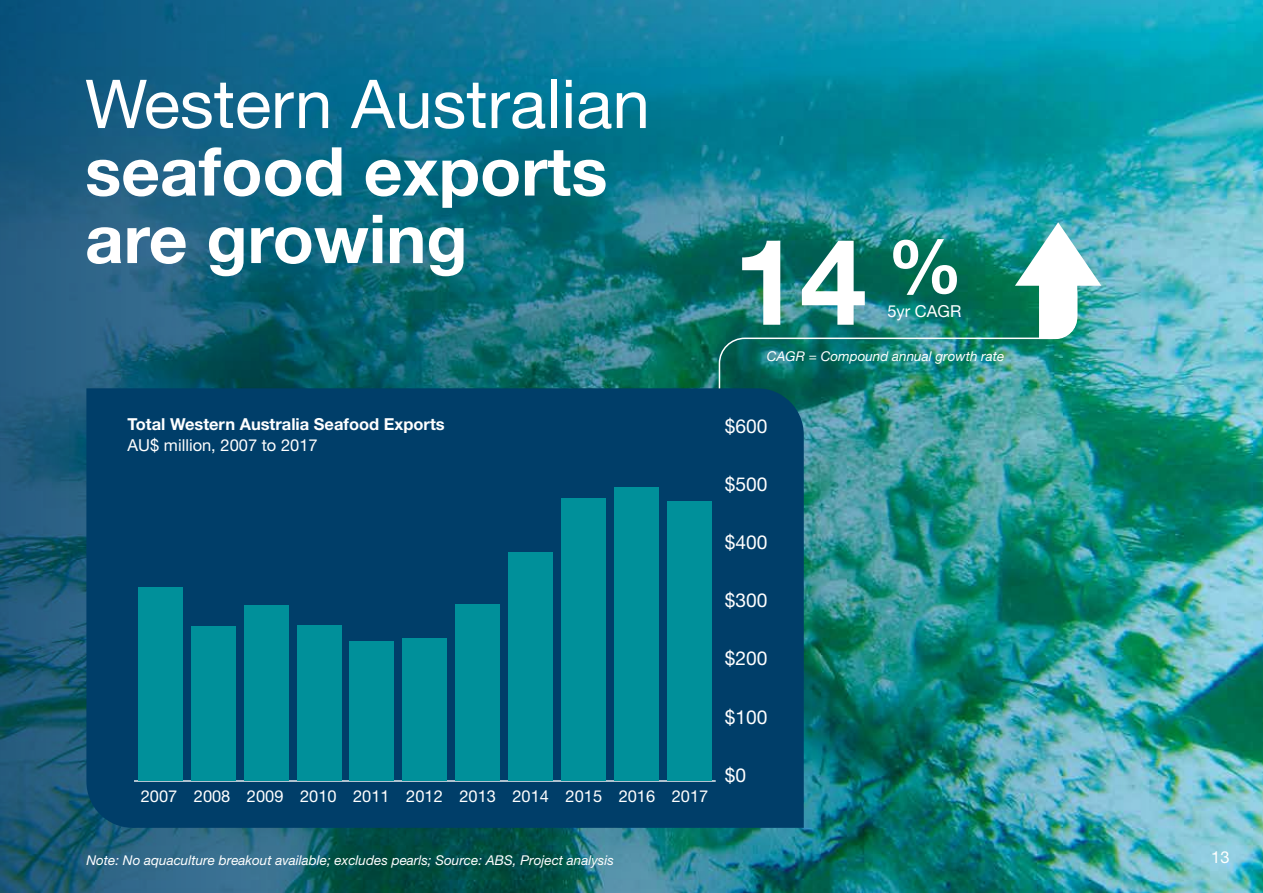
<style>
.page{position:relative;width:1263px;height:893px;background:#fff}
.page>*{position:absolute;margin:0;border:0;box-sizing:border-box;transform-origin:0 0}
.t1{font:700 120px "Helvetica Neue";color:#fff}
.H1_Large{font:700 67.5px/67.5px "Helvetica Neue";color:#fff}
.t2{font:19.2px "Helvetica Neue";color:#fff}
.t3{font:16.5px "Helvetica Neue";color:#fff}
.t4{font:700 16.5px "Helvetica Neue";color:#fff}
.Note_Source{font:italic 13.5px "Helvetica Neue";color:#fff}
.s1{font-weight:400}
</style>
<div class="page">
<img style="left:0;top:0;width:1263px;height:893px">
<div style="left:86px;top:388px;width:718px;height:440px;background:#003e69"></div>
<hr style="left:134px;top:780px;width:582px;height:2px;background:#fff">
<div style="left:667px;top:501px;width:45px;height:280px;background:#00909a"></div>
<div style="left:614px;top:488px;width:45px;height:293px;background:#00909a"></div>
<div style="left:561px;top:499px;width:45px;height:282px;background:#00909a"></div>
<div style="left:508px;top:553px;width:45px;height:228px;background:#00909a"></div>
<div style="left:455px;top:604px;width:45px;height:177px;background:#00909a"></div>
<div style="left:402px;top:638px;width:45px;height:143px;background:#00909a"></div>
<div style="left:349px;top:642px;width:45px;height:139px;background:#00909a"></div>
<div style="left:297px;top:626px;width:45px;height:155px;background:#00909a"></div>
<div style="left:244px;top:606px;width:45px;height:175px;background:#00909a"></div>
<div style="left:191px;top:626px;width:45px;height:155px;background:#00909a"></div>
<div style="left:138px;top:588px;width:45px;height:193px;background:#00909a"></div>
<img style="left:718px;top:222px;width:383px;height:168px">
<p class="H1_Large" style="left:85px;top:69px;width:566px"><span class="s1">Western Australian </span>seafood exports are growing</p>
<p class="t1" style="left:733px;top:208px;width:231px">14 <sup>%</sup></p>
<p class="t3" style="left:887px;top:301px;width:75px">5yr CAGR</p>
<p class="Note_Source" style="left:767px;top:348px;width:239px">CAGR = Compound annual growth rate</p>
<p class="t4" style="left:128px;top:414px;width:319px">Total Western Australia Seafood Exports</p>
<p class="t3" style="left:128px;top:435px;width:192px">AU$ million, 2007 to 2017</p>
<p class="t3" style="left:141px;top:786px;width:569px">2007 2008 2009 2010 2011 2012 2013 2014 2015 2016 2017</p>
<p class="t2" style="left:725px;top:415px;width:44px">$600</p>
<p class="t2" style="left:725px;top:473px;width:44px">$500</p>
<p class="t2" style="left:725px;top:531px;width:44px">$400</p>
<p class="t2" style="left:725px;top:589px;width:44px">$300</p>
<p class="t2" style="left:725px;top:647px;width:44px">$200</p>
<p class="t2" style="left:725px;top:705px;width:44px">$100</p>
<p class="t2" style="left:725px;top:763px;width:23px">$0</p>
<p class="Note_Source" style="left:86px;top:852px;width:529px">Note: No aquaculture breakout available; excludes pearls; Source: ABS, Project analysis</p>
<p class="t3" style="left:1211px;top:848px;width:20px">13</p>
</div>
